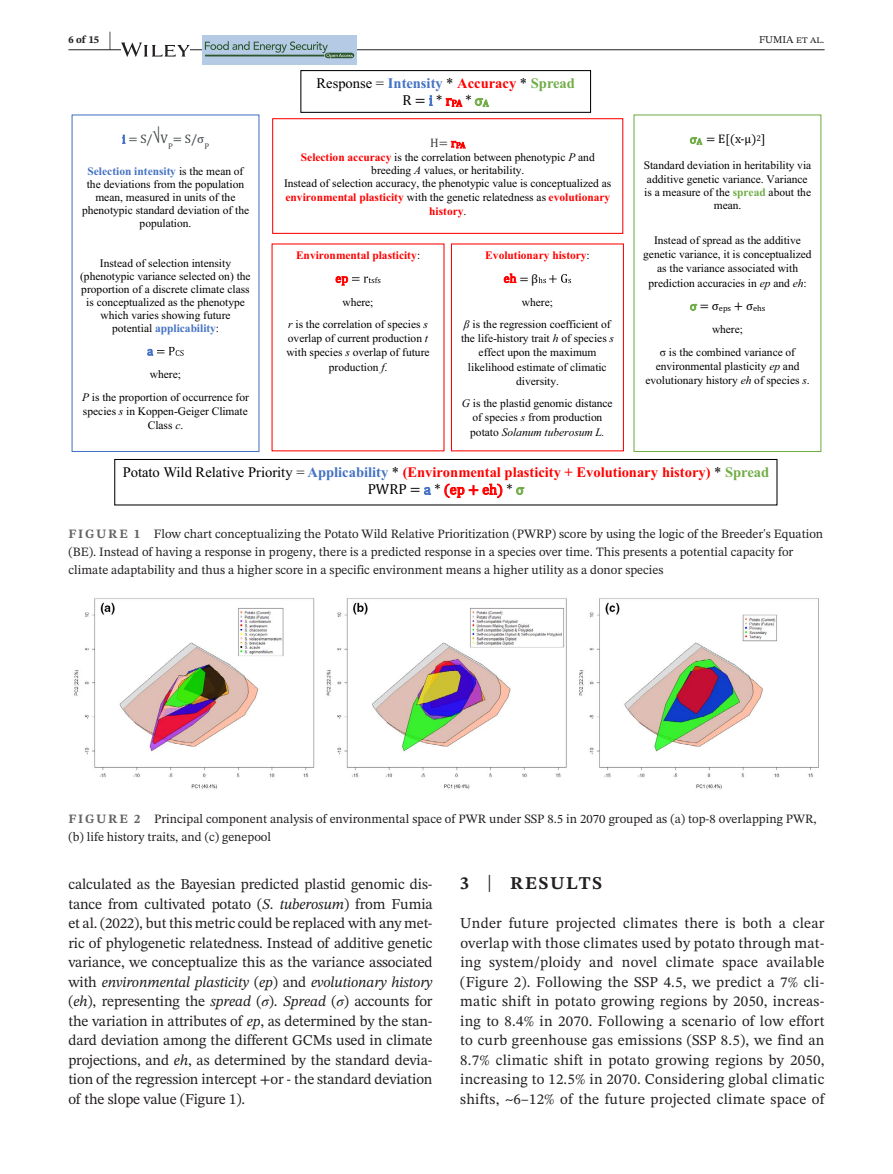
<style>
.page{position:relative;width:893px;height:1174px;background:#fff}
.page>*{position:absolute;margin:0;border:0;box-sizing:border-box;transform-origin:0 0}
.t1{font:700 18px "STIX Two Text";letter-spacing:.1em;color:#231f20}
.t2{font:15px/19.5px "STIX Two Text";letter-spacing:.005em;color:#231f20;text-align:justify}
.t3{font:700 14.55px "Times New Roman";color:#f00}
.t4{font:14.55px "Times New Roman";color:#000}
.t5{font:14.55px "Cambria Math";color:#000}
.t6{font:12.75px/18px "STIX Two Text";color:#231f20}
.t7{font:12.45px "Cambria Math";color:#3c4043}
.t8{font:12.45px "Cambria Math";color:#000}
.t9{font:11.4px/13.2px "Times New Roman";color:#000;text-align:center}
.t10{font:700 11.4px "Times New Roman";color:#f00}
.t11{font:10.5px "STIX Two Text";color:#231f20}
.t12{font:700 10.5px "STIX Two Text";color:#231f20}
.t13{font:8.4px "Cambria Math";letter-spacing:-.005em;color:#000}
.s1{font-size:21px}
.s2{color:#4472c4}
.s3{font-weight:700;color:#4472c4}
.s4{font-style:italic}
.s5{font-weight:700;color:#f00}
.s6{font-weight:700;color:#70ad47}
.s7{color:#f00}
.s8{font-size:9.3px;color:#f00}
.s9{color:#70ad47}
.s10{font-size:9.3px;color:#70ad47}
.s11{font-size:8.4px;color:#f00}
.s12{font-weight:400;color:#000}
.s13{font-size:8.4px;color:#70ad47}
.s14{font-size:12.45px;color:#70ad47}
.s15{font-size:12.45px}
.s16{font-weight:700;color:#636366}
.s17{font-family:"STIX";font-style:italic}
.s18{font-weight:400;font-size:23.7px}
</style>
<div class="page">
<hr style="left:68px;top:49px;width:756px;height:1px;background:#231f20">
<svg style="left:121px;top:43px;width:69px;height:14px"></svg>
<div style="left:202px;top:35px;width:154px;height:30px;background:#b5cbe5"></div>
<svg style="left:205px;top:41px;width:149px;height:17px"></svg>
<svg style="left:147px;top:347px;width:37px;height:9px"></svg>
<svg style="left:336px;top:276px;width:44px;height:9px"></svg>
<div style="left:451px;top:243px;width:173px;height:208px;background:#fff;border:1px solid #f00"></div>
<svg style="left:504px;top:273px;width:12px;height:10px"></svg>
<svg style="left:538px;top:274px;width:33px;height:9px"></svg>
<div style="left:272px;top:118px;width:351px;height:116px;background:#fff;border:1px solid #f00"></div>
<div style="left:300px;top:70px;width:291px;height:43px;border:1px solid #000"></div>
<div style="left:114px;top:459px;width:663px;height:46px;background:#fff;border:1px solid #000"></div>
<img style="left:73px;top:598px;width:746px;height:191px">
<p class="t12" style="left:68px;top:32px;width:44px">6 of 15 <span class="s1">|</span></p>
<p class="t11" style="left:759px;top:32px;width:67px">FUMIA et al.</p>
<p class="t7" style="left:122px;top:132px;width:89px"><span class="s2">i</span> = S/⎷V<sub>P</sub>= S/σ<sub>P</sub></p>
<p class="t9" style="left:82px;top:164px;width:169px"><span class="s3">Selection intensity</span> is the mean of the deviations from the population mean, measured in units of the phenotypic standard deviation of the population.</p>
<p class="t9" style="left:80px;top:256px;width:172px">Instead of selection intensity (phenotypic variance selected on) the proportion of a discrete climate class is conceptualized as the phenotype which varies showing future potential <span class="s3">applicability</span>:</p>
<p class="t9" style="left:82px;top:363px;width:168px;line-height:22.5px">where;<br><span class="s4">P</span> is the proportion of occurrence for</p>
<p class="t9" style="left:83px;top:404px;width:166px;line-height:14.2px">species <span class="s4">s</span> in Koppen-Geiger Climate<br>Class <span class="s4">c</span>.</p>
<p class="t4" style="left:317px;top:74px;width:260px">Response = <span class="s3">Intensity</span> * <span class="s5">Accuracy</span> * <span class="s6">Spread</span></p>
<p class="t5" style="left:403px;top:92px;width:88px">R = <span class="s2">i</span> * <span class="s7">r</span><span class="s8">PA</span> * <span class="s9">σ</span><span class="s10">A</span></p>
<p class="t7" style="left:430px;top:136px;width:37px">H= <span class="s7">r</span><span class="s11">PA</span></p>
<p class="t9" style="left:284px;top:150px;width:329px;line-height:13.6px"><span class="s5">Selection accuracy</span> is the correlation between phenotypic <span class="s4">P</span> and breeding <span class="s4">A</span> values, or heritability.<br>Instead of selection accuracy, the phenotypic value is conceptualized as <span class="s5">environmental plasticity</span> with the genetic relatedness as <span class="s5">evolutionary history</span>.</p>
<p class="t10" style="left:296px;top:247px;width:126px">Environmental plasticity<span class="s12">:</span></p>
<p class="t9" style="left:288px;top:290px;width:141px;line-height:22.5px">where;<br><span class="s4">r</span> is the correlation of species <span class="s4">s</span></p>
<p class="t9" style="left:286px;top:331px;width:145px;line-height:14.1px">overlap of current production <span class="s4">t </span>with species <span class="s4">s</span> overlap of future production <span class="s4">f</span>.</p>
<p class="t10" style="left:485px;top:247px;width:106px">Evolutionary history<span class="s12">:</span></p>
<p class="t8" style="left:519px;top:271px;width:20px">= β</p>
<p class="t9" style="left:464px;top:290px;width:148px;line-height:22.5px">where;<br><span class="s4">β</span> is the regression coefficient of</p>
<p class="t9" style="left:461px;top:331px;width:154px;line-height:14.1px">the life-history trait <span class="s4">h</span> of species <span class="s4">s </span>effect upon the maximum likelihood estimate of climatic diversity.</p>
<p class="t9" style="left:462px;top:396px;width:152px;line-height:14.2px"><span class="s4">G</span> is the plastid genomic distance of species <span class="s4">s</span> from production potato <span class="s4">Solanum tuberosum L.</span></p>
<p class="t8" style="left:690px;top:132px;width:77px"><span class="s9">σ</span><span class="s13">A</span> = E[(x-µ)<sup>2</sup>]</p>
<p class="t9" style="left:644px;top:159px;width:169px">Standard deviation in heritability via additive genetic variance. Variance is a measure of the <span class="s6">spread</span> about the mean.</p>
<p class="t9" style="left:643px;top:233px;width:170px;line-height:14.1px">Instead of spread as the additive genetic variance, it is conceptualized as the variance associated with prediction accuracies in <span class="s4">ep</span> and <span class="s4">eh</span>:</p>
<p class="t13" style="left:690px;top:303px;width:77px"><span class="s14">σ</span> <span class="s15">= σ</span>eps <span class="s15">+ σ</span>ehs</p>
<p class="t9" style="left:660px;top:318px;width:137px;line-height:22.5px">where;<br>σ is the combined variance of</p>
<p class="t9" style="left:645px;top:359px;width:166px;line-height:14.1px">environmental plasticity <span class="s4">ep</span> and evolutionary history <span class="s4">eh</span> of species <span class="s4">s</span>.</p>
<p class="t3" style="left:123px;top:462px;width:648px"><span class="s12">Potato Wild Relative Priority =</span> <span class="s2">Applicability</span> <span class="s12">*</span> (Environmental plasticity + Evolutionary history) <span class="s12">*</span> <span class="s9">Spread</span></p>
<p class="t5" style="left:368px;top:481px;width:158px">PWRP = <span class="s2">a</span> * <span class="s7">(ep + eh)</span> * <span class="s9">σ</span></p>
<p class="t6" style="left:68px;top:524px;width:756px"><span class="s16">FIGURE 1</span> Flow chart conceptualizing the Potato Wild Relative Prioritization (PWRP) score by using the logic of the Breeder's Equation (BE). Instead of having a response in progeny, there is a predicted response in a species over time. This presents a potential capacity for climate adaptability and thus a higher score in a specific environment means a higher utility as a donor species</p>
<p class="t6" style="left:68px;top:809px;width:750px"><span class="s16">FIGURE 2</span> Principal component analysis of environmental space of PWR under SSP 8.5 in 2070 grouped as (a) top-8 overlapping PWR, (b) life history traits, and (c) genepool</p>
<p class="t2" style="left:68px;top:874px;width:366px">calculated as the Bayesian predicted plastid genomic dis&shy;tance from cultivated potato (<span class="s4">S</span>. <span class="s4">tuberosum</span>) from Fumia et al. (2022), but this metric could be replaced with any met&shy;ric of phylogenetic relatedness. Instead of additive genetic variance, we conceptualize this as the variance associated with <span class="s4">environmental plasticity</span> (<span class="s4">ep</span>) and <span class="s4">evolutionary history </span>(<span class="s4">eh</span>), representing the <span class="s4">spread</span> (<span class="s17">σ</span>). <span class="s4">Spread</span> (<span class="s17">σ</span>) accounts for the variation in attributes of <span class="s4">ep</span>, as determined by the stan&shy;dard deviation among the different GCMs used in climate projections, and <span class="s4">eh</span>, as determined by the standard devia&shy;tion of the regression intercept +or - the standard deviation of the slope value (Figure 1).</p>
<h1 class="t1" style="left:460px;top:870px;width:143px">3 <span class="s18">|</span> RESULTS</h1>
<p class="t2" style="left:460px;top:913px;width:366px">Under future projected climates there is both a clear overlap with those climates used by potato through mat&shy;ing system/ploidy and novel climate space available (Figure 2). Following the SSP 4.5, we predict a 7% cli&shy;matic shift in potato growing regions by 2050, increas&shy;ing to 8.4% in 2070. Following a scenario of low effort to curb greenhouse gas emissions (SSP 8.5), we find an 8.7% climatic shift in potato growing regions by 2050, increasing to 12.5% in 2070. Considering global climatic shifts, ~6–12% of the future projected climate space of</p>
</div>
